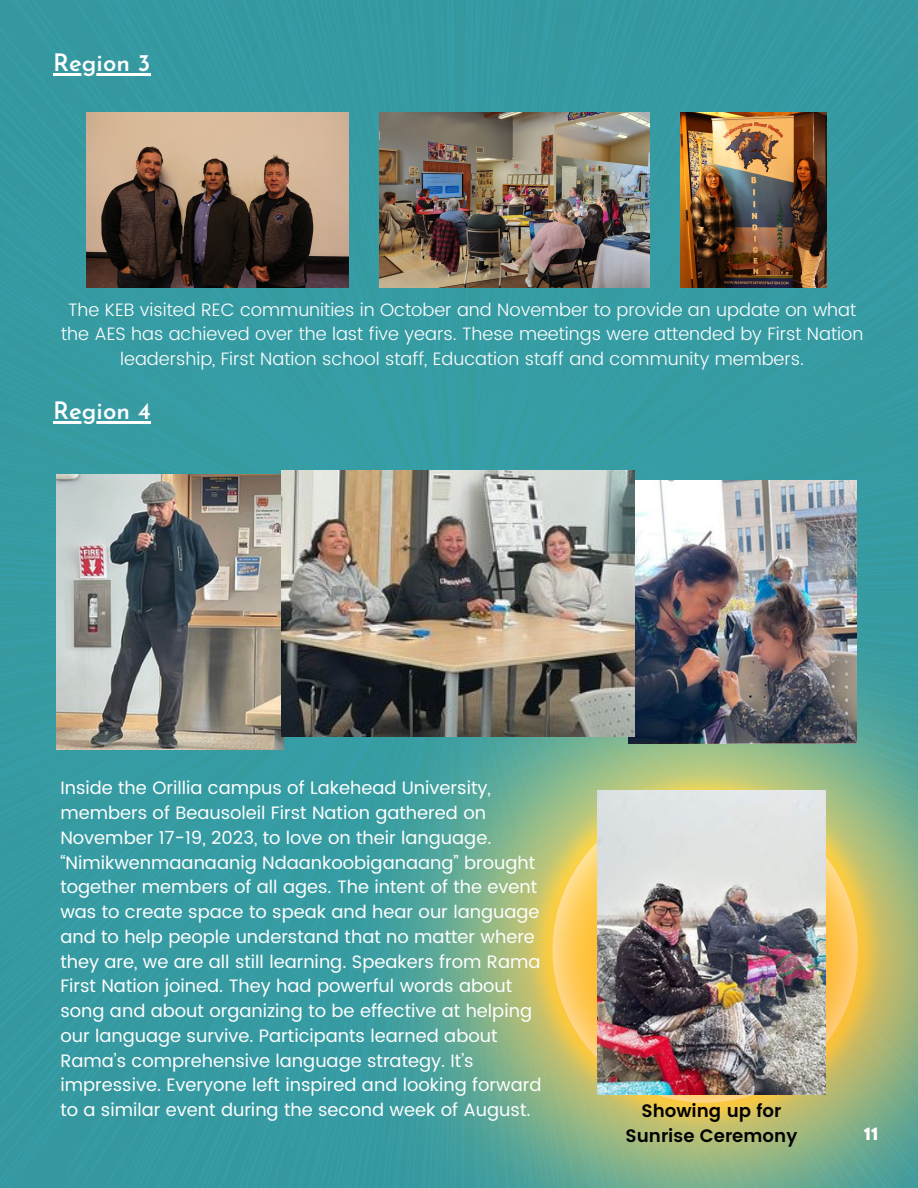
<style>
.page{position:relative;width:918px;height:1188px;background:#fff}
.page>*{position:absolute;margin:0;border:0;box-sizing:border-box;transform-origin:0 0}
.t1{font:600 24px "Josefin Sans";color:#fefefe}
.t2{font:18px/24.8px "Poppins";color:#fefefe}
.t3{font:300 18px/24.8px "Poppins";color:#fefefe;text-align:center}
.t4{font:600 18px/24.8px "Poppins";color:#000;text-align:center}
.t5{font:800 18px "TT Chocolates";color:#fefefe}
</style>
<div class="page">
<img style="left:0;top:0;width:918px;height:1188px">
<img style="left:349px;top:594px;width:569px;height:594px">
<img style="left:399px;top:644px;width:519px;height:544px">
<img style="left:408px;top:734px;width:510px;height:454px">
<img style="left:597px;top:791px;width:229px;height:303px">
<img style="left:628px;top:480px;width:229px;height:264px">
<img style="left:56px;top:475px;width:228px;height:274px">
<img style="left:281px;top:470px;width:354px;height:267px">
<img style="left:680px;top:112px;width:147px;height:176px">
<img style="left:87px;top:112px;width:262px;height:176px">
<img style="left:380px;top:112px;width:270px;height:175px">
<hr style="left:53px;top:421px;width:98px;height:3px;background:#fefefe">
<hr style="left:53px;top:73px;width:97px;height:2px;background:#fefefe">
<p class="t1" style="left:53px;top:53px;width:99px">Region 3</p>
<p class="t3" style="left:61px;top:297px;width:804px">The KEB visited REC communities in October and November to provide an update on what the AES has achieved over the last five years. These meetings were attended by First Nation leadership, First Nation school staff, Education staff and community members.</p>
<p class="t1" style="left:53px;top:401px;width:99px">Region 4</p>
<p class="t2" style="left:60px;top:776px;width:483px">Inside the Orillia campus of Lakehead University, members of Beausoleil First Nation gathered on November 17-19, 2023, to love on their language. “Nimikwenmaanaanig Ndaankoobiganaang” brought together members of all ages. The intent of the event was to create space to speak and hear our language and to help people understand that no matter where they are, we are all still learning. Speakers from Rama First Nation joined. They had powerful words about song and about organizing to be effective at helping our language survive. Participants learned about Rama’s comprehensive language strategy. It’s impressive. Everyone left inspired and looking forward to a similar event during the second week of August.</p>
<p class="t4" style="left:626px;top:1099px;width:173px">Showing up for<br>Sunrise Ceremony</p>
<p class="t5" style="left:864px;top:1124px;width:16px">11</p>
</div>
